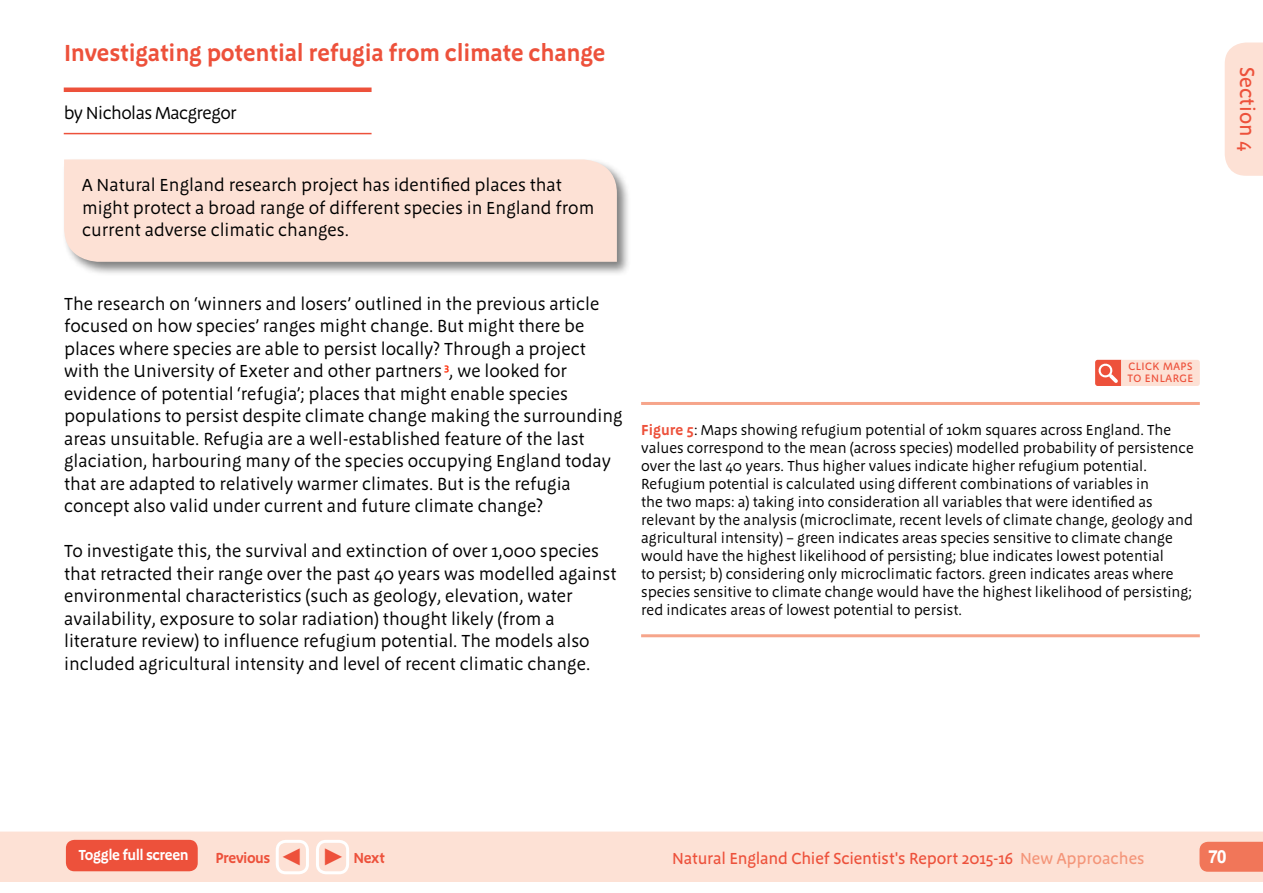
<style>
.page{position:relative;width:1263px;height:893px;background:#fff}
.page>*{position:absolute;margin:0;border:0;box-sizing:border-box;transform-origin:0 0}
.t1{font:600 24px "Megano OT";letter-spacing:-.01em;color:#ed513b}
.t2{font:500 21px "Megano OT";color:#ed513b}
.t3{font:18px/22.5px "Megano OT";color:#000}
.t4{font:18px "Megano OT";letter-spacing:-.03em;color:#000}
.t5{font:700 18px "Arial";color:#fff}
.t6{font:500 16.5px "Megano OT";letter-spacing:-.01em;color:#ed513b}
.t7{font:15px/18px "Megano OT";color:#000}
.t8{font:600 15px "Megano OT";letter-spacing:-.03em;color:#fff}
.t9{font:600 15px "Megano OT";letter-spacing:-.03em;color:#ed513b}
.t10{font:500 11.1px/12px "Megano OT";letter-spacing:.05em;color:#ed513b}
.s1{font-weight:600;color:#ed513b}
.s2{font-family:"Arial";font-weight:400;font-size:24px}
.s3{color:#f49579}
</style>
<div class="page">
<div style="left:1225px;top:43px;width:38px;height:133px;background:#fde1d5"></div>
<div style="left:0;top:832px;width:1263px;height:50px;background:#fde1d5"></div>
<div style="left:66px;top:840px;width:132px;height:31px;background:#ed513b;border-radius:9px"></div>
<div style="left:276px;top:840px;width:33px;height:34px;border:3px solid #fff;border-radius:9px"></div>
<div style="left:316px;top:840px;width:33px;height:34px;border:3px solid #fff;border-radius:9px"></div>
<div style="left:1199px;top:842px;width:64px;height:30px;background:#f17659"></div>
<hr style="left:64px;top:133px;width:308px;height:1px;background:#ed513b">
<hr style="left:64px;top:88px;width:308px;height:4px;background:#ed513b">
<div style="left:62px;top:158px;width:569px;height:119px;background:#000;opacity:.5"></div>
<div style="left:64px;top:159px;width:553px;height:103px;background:#fde1d5"></div>
<hr style="left:641px;top:634px;width:559px;height:3px;background:#f6a58b">
<svg style="left:1095px;top:360px;width:105px;height:26px;background:#f9c4b7"></svg>
<hr style="left:641px;top:402px;width:559px;height:3px;background:#f6a58b">
<h1 class="t1" style="left:64px;top:39px;width:543px">Investigating potential refugia from climate change</h1>
<p class="t4" style="left:64px;top:102px;width:175px">by Nicholas Macgregor</p>
<p class="t3" style="left:82px;top:174px;width:514px">A Natural England research project has identified places that might protect a broad range of different species in England from current adverse climatic changes.</p>
<p class="t3" style="left:64px;top:292px;width:560px">The research on ‘winners and losers’ outlined in the previous article focused on how species’ ranges might change. But might there be places where species are able to persist locally? Through a project with the University of Exeter and other partners <sup>3</sup>, we looked for evidence of potential ‘refugia’; places that might enable species populations to persist despite climate change making the surrounding areas unsuitable. Refugia are a well-established feature of the last glaciation, harbouring many of the species occupying England today that are adapted to relatively warmer climates. But is the refugia concept also valid under current and future climate change?</p>
<p class="t3" style="left:64px;top:540px;width:554px">To investigate this, the survival and extinction of over 1,000 species that retracted their range over the past 40 years was modelled against environmental characteristics (such as geology, elevation, water availability, exposure to solar radiation) thought likely (from a literature review) to influence refugium potential. The models also included agricultural intensity and level of recent climatic change.</p>
<p class="t10" style="left:1127px;top:360px;width:67px">CLICK MAPS<br>TO ENLARGE</p>
<p class="t7" style="left:641px;top:421px;width:554px"><span class="s1">Figure 5</span>: Maps showing refugium potential of 10km squares across England. The values correspond to the mean (across species) modelled probability of persistence over the last 40 years. Thus higher values indicate higher refugium potential.<br>Refugium potential is calculated using different combinations of variables in<br>the two maps: a) taking into consideration all variables that were identified as relevant by the analysis (microclimate, recent levels of climate change, geology and agricultural intensity) – green indicates areas species sensitive to climate change would have the highest likelihood of persisting; blue indicates lowest potential<br>to persist; b) considering only microclimatic factors. green indicates areas where species sensitive to climate change would have the highest likelihood of persisting; red indicates areas of lowest potential to persist.</p>
<p class="t2" style="left:1260px;top:67px;width:86px;rotate:90deg">Section 4</p>
<p class="t8" style="left:79px;top:846px;width:112px">Toggle full screen</p>
<p class="t9" style="left:215px;top:849px;width:89px">Previous <span class="s2">◄</span></p>
<p class="t9" style="left:353px;top:849px;width:33px">Next</p>
<p class="t6" style="left:672px;top:849px;width:474px">Natural England Chief Scientist's Report 2015-16 <span class="s3">New Approaches</span></p>
<p class="t5" style="left:1208px;top:844px;width:20px">70</p>
</div>
